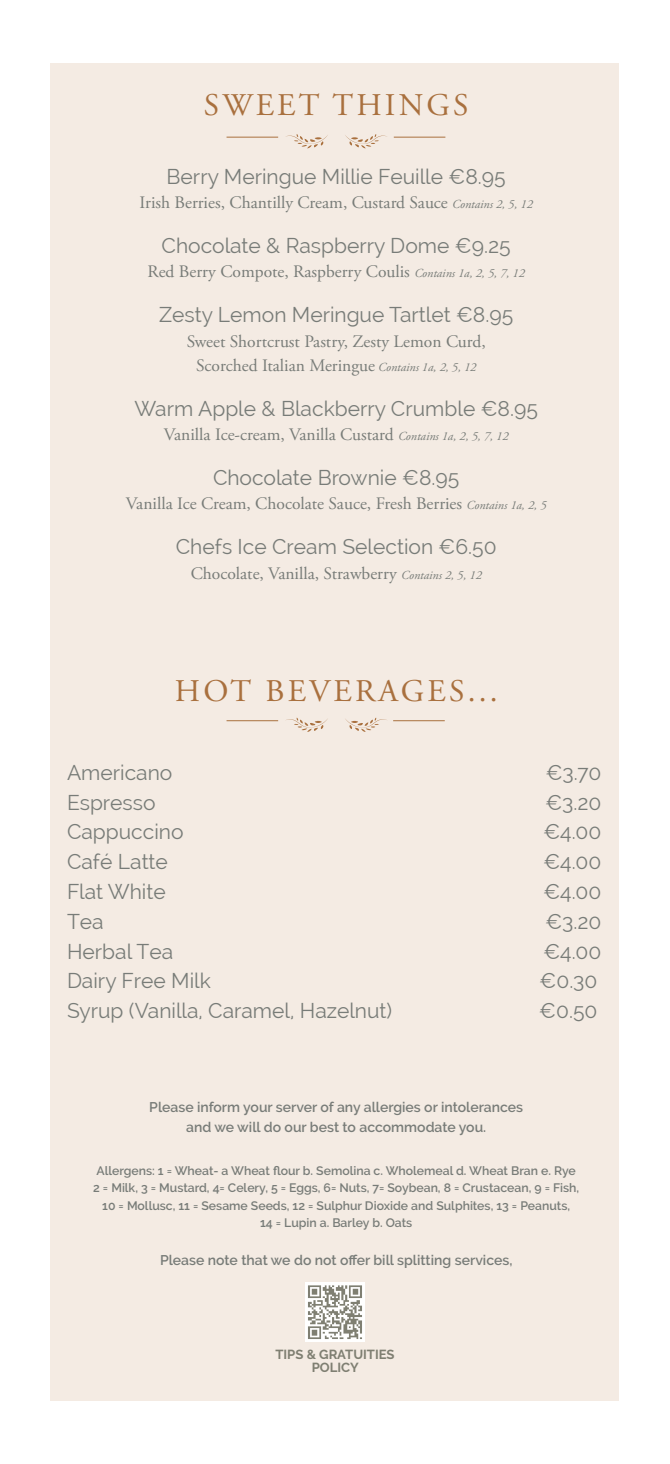
<style>
.page{position:relative;width:670px;height:1464px;background:#fff}
.page>*{position:absolute;margin:0;border:0;box-sizing:border-box;transform-origin:0 0}
.t1{font:31.5px "Adobe Garamond Pro";letter-spacing:.1em;color:#a9703e}
.t2{font:21px "Raleway";color:#787c78}
.t3{font:17.5px "Adobe Garamond Pro";color:#787c78}
.t4{font:600 14px "Raleway";color:#787c78}
.t5{font:700 13.12px "Raleway";color:#7f7f72}
.t6{font:600 12.25px "Raleway";color:#787c78}
.s1{font-style:italic;font-size:12.25px}
</style>
<div class="page">
<div style="left:51px;top:63px;width:568px;height:1337px;background:#f4ebe3"></div>
<svg style="left:286px;top:134px;width:42px;height:14px"></svg>
<svg style="left:345px;top:134px;width:42px;height:14px"></svg>
<hr style="left:394px;top:137px;width:51px;height:1px;background:#a9703e">
<hr style="left:226px;top:137px;width:52px;height:1px;background:#a9703e">
<svg style="left:286px;top:717px;width:42px;height:15px"></svg>
<svg style="left:345px;top:717px;width:42px;height:15px"></svg>
<hr style="left:393px;top:720px;width:52px;height:1px;background:#a9703e">
<hr style="left:226px;top:720px;width:52px;height:1px;background:#a9703e">
<img style="left:305px;top:1282px;width:59px;height:59px">
<p class="t1" style="left:204px;top:86px;width:266px">SWEET THINGS</p>
<p class="t2" style="left:167px;top:164px;width:341px">Berry Meringue Millie Feuille €8.95</p>
<p class="t3" style="left:140px;top:192px;width:395px">Irish Berries, Chantilly Cream, Custard Sauce <span class="s1">Contains 2, 5, 12</span></p>
<p class="t2" style="left:162px;top:233px;width:351px">Chocolate &amp; Raspberry Dome €9.25</p>
<p class="t3" style="left:148px;top:261px;width:379px">Red Berry Compote, Raspberry Coulis <span class="s1">Contains 1a, 2, 5, 7, 12</span></p>
<p class="t2" style="left:159px;top:302px;width:356px">Zesty Lemon Meringue Tartlet €8.95</p>
<p class="t3" style="left:187px;top:330px;width:300px">Sweet Shortcrust Pastry, Zesty Lemon Curd,</p>
<p class="t3" style="left:196px;top:355px;width:282px">Scorched Italian Meringue <span class="s1">Contains 1a, 2, 5, 12</span></p>
<p class="t2" style="left:134px;top:396px;width:405px">Warm Apple &amp; Blackberry Crumble €8.95</p>
<p class="t3" style="left:164px;top:424px;width:346px">Vanilla Ice-cream, Vanilla Custard <span class="s1">Contains 1a, 2, 5, 7, 12</span></p>
<p class="t2" style="left:213px;top:465px;width:248px">Chocolate Brownie €8.95</p>
<p class="t3" style="left:126px;top:493px;width:422px">Vanilla Ice Cream, Chocolate Sauce, Fresh Berries <span class="s1">Contains 1a, 2, 5</span></p>
<p class="t2" style="left:176px;top:534px;width:322px">Chefs Ice Cream Selection €6.50</p>
<p class="t3" style="left:191px;top:562px;width:292px">Chocolate, Vanilla, Strawberry <span class="s1">Contains 2, 5, 12</span></p>
<p class="t1" style="left:175px;top:672px;width:324px">HOT BEVERAGES...</p>
<p class="t2" style="left:67px;top:760px;width:107px">Americano</p>
<p class="t2" style="left:545px;top:760px;width:57px">€3.70</p>
<p class="t2" style="left:67px;top:790px;width:90px">Espresso</p>
<p class="t2" style="left:545px;top:790px;width:58px">€3.20</p>
<p class="t2" style="left:67px;top:820px;width:118px">Cappuccino</p>
<p class="t2" style="left:543px;top:820px;width:60px">€4.00</p>
<p class="t2" style="left:67px;top:849px;width:102px">Café Latte</p>
<p class="t2" style="left:543px;top:849px;width:60px">€4.00</p>
<p class="t2" style="left:67px;top:879px;width:100px">Flat White</p>
<p class="t2" style="left:543px;top:879px;width:60px">€4.00</p>
<p class="t2" style="left:67px;top:909px;width:38px">Tea</p>
<p class="t2" style="left:545px;top:909px;width:58px">€3.20</p>
<p class="t2" style="left:67px;top:939px;width:108px">Herbal Tea</p>
<p class="t2" style="left:543px;top:939px;width:60px">€4.00</p>
<p class="t2" style="left:67px;top:968px;width:145px">Dairy Free Milk</p>
<p class="t2" style="left:539px;top:968px;width:59px">€0.30</p>
<p class="t2" style="left:67px;top:998px;width:327px">Syrup (Vanilla, Caramel, Hazelnut)</p>
<p class="t2" style="left:539px;top:998px;width:60px">€0.50</p>
<p class="t4" style="left:149px;top:1098px;width:375px">Please inform your server of any allergies or intolerances</p>
<p class="t4" style="left:186px;top:1118px;width:301px">and we will do our best to accommodate you.</p>
<p class="t6" style="left:97px;top:1163px;width:481px">Allergens: 1 = Wheat- a Wheat flour b. Semolina c. Wholemeal d. Wheat Bran e. Rye</p>
<p class="t6" style="left:93px;top:1180px;width:487px">2 = Milk, 3 = Mustard, 4= Celery, 5 = Eggs, 6= Nuts, 7= Soybean, 8 = Crustacean, 9 = Fish,</p>
<p class="t6" style="left:102px;top:1198px;width:469px">10 = Mollusc, 11 = Sesame Seeds, 12 = Sulphur Dioxide and Sulphites, 13 = Peanuts,</p>
<p class="t6" style="left:260px;top:1215px;width:154px">14 = Lupin a. Barley b. Oats</p>
<p class="t4" style="left:160px;top:1251px;width:354px">Please note that we do not offer bill splitting services,</p>
<p class="t5" style="left:275px;top:1346px;width:121px">TIPS &amp; GRATUITIES</p>
<p class="t5" style="left:312px;top:1359px;width:48px">POLICY</p>
</div>
